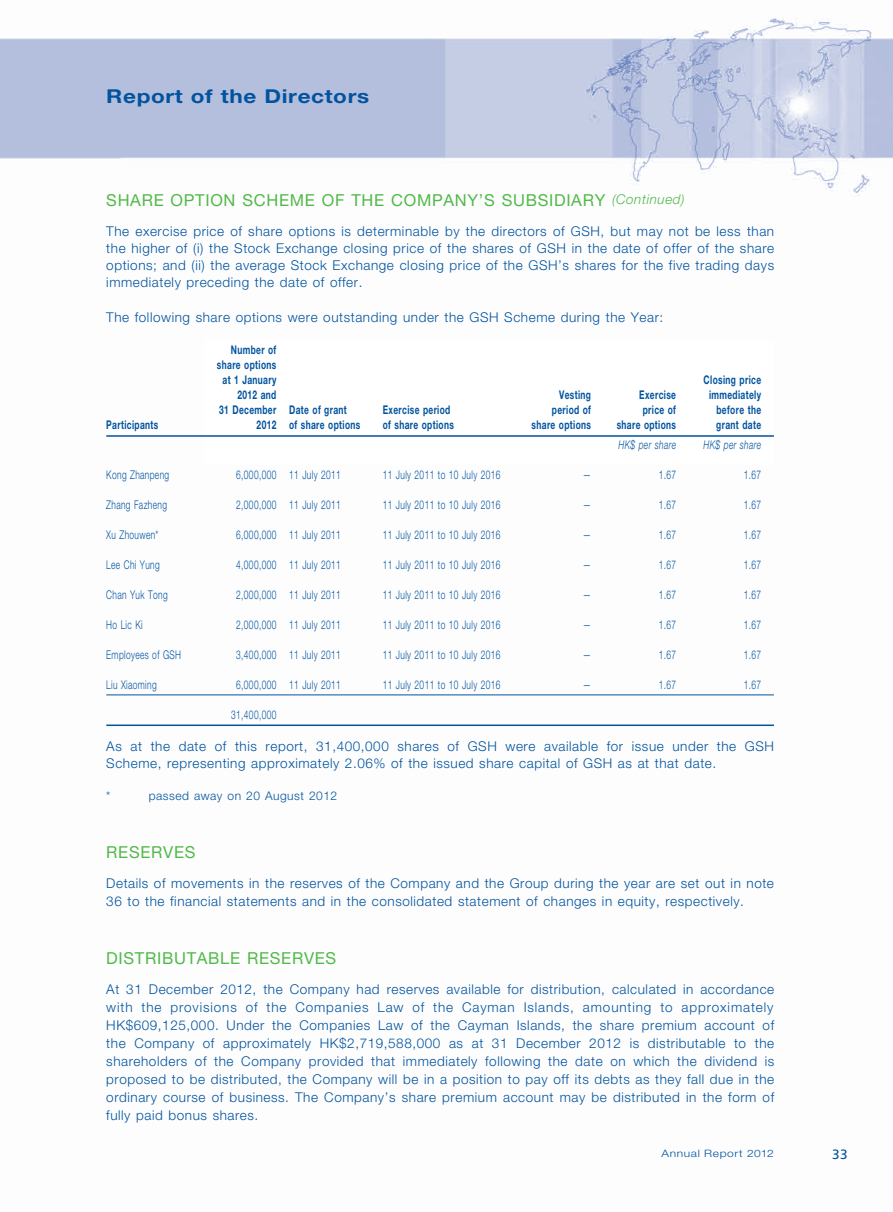
<style>
.page{position:relative;width:893px;height:1212px;background:#fff}
.page>*{position:absolute;margin:0;border:0;box-sizing:border-box;transform-origin:0 0}
.t1{font:700 19.2px "Helvetica Neue";letter-spacing:.03em;color:#01539e;scale:1.18 1}
.t2{font:16.5px "Helvetica Neue";letter-spacing:.04em;color:#51b948}
.t3{font:300 13.5px/18px "Helvetica Neue";letter-spacing:.04em;color:#01539e;text-align:justify}
.t4{font:italic 300 13.5px "Helvetica Neue";letter-spacing:.04em;color:#51b948}
.t5{font:13.5px "Frutiger";color:#01539e}
.t6{font:300 12px "Helvetica Neue";letter-spacing:.04em;color:#01539e;scale:.7 1}
.t7{font:700 12px/15px "Helvetica Neue";letter-spacing:.04em;color:#01539e;text-align:right;scale:.7 1}
.t8{font:300 12px "Helvetica Neue";letter-spacing:.04em;color:#01539e}
.t9{font:italic 300 12px "Helvetica Neue";letter-spacing:.04em;color:#01539e;scale:.7 1}
.t10{font:300 10.2px "Helvetica Neue";letter-spacing:.05em;color:#01539e;scale:1.18 1}
</style>
<div class="page">
<img style="left:0;top:18px;width:893px;height:678px">
<svg style="left:204px;top:341px;width:570px;height:124px"></svg>
<hr style="left:106px;top:435px;width:668px;height:2px;background:#01539e">
<hr style="left:106px;top:694px;width:668px;height:1px;background:#01539e">
<hr style="left:106px;top:724px;width:668px;height:2px;background:#01539e">
<h1 class="t1" style="left:106px;top:84px;width:224px">Report of the Directors</h1>
<p class="t2" style="left:106px;top:190px;width:257px">SHARE OPTION SCHEME OF THE</p>
<p class="t2" style="left:391px;top:190px;width:26px">COMPANY</p>
<p class="t2" style="left:479px;top:190px;width:35px">’S SUBSIDIARY</p>
<p class="t4" style="left:612px;top:192px;width:74px">(Continued)</p>
<p class="t3" style="left:106px;top:222px;width:669px;line-height:17.2px">The exercise price of share options is determinable by the directors of GSH, but may not be less than the higher of (i) the Stock Exchange closing price of the shares of GSH in the date of offer of the share options; and (ii) the average Stock Exchange closing price of the GSH’s shares for the five trading days immediately preceding the date of offer.</p>
<p class="t3" style="left:106px;top:308px;width:558px">The following share options were outstanding under the GSH Scheme during the Year:</p>
<p class="t7" style="left:106px;top:417px;width:76px">Participants</p>
<p class="t7" style="left:217px;top:342px;width:86px">Number of share options at 1 January<br>2012 and<br>31 December<br>2012</p>
<p class="t7" style="left:289px;top:402px;width:103px;text-align:left">Date of grant<br>of share options</p>
<p class="t7" style="left:383px;top:402px;width:103px;text-align:left">Exercise period of share options</p>
<p class="t7" style="left:532px;top:387px;width:86px">Vesting period of share options</p>
<p class="t7" style="left:617px;top:387px;width:86px">Exercise price of share options</p>
<p class="t7" style="left:704px;top:372px;width:84px">Closing price immediately before the grant date</p>
<p class="t9" style="left:618px;top:437px;width:84px">HK$ per share</p>
<p class="t9" style="left:704px;top:437px;width:84px">HK$ per share</p>
<p class="t6" style="left:106px;top:467px;width:91px">Kong Zhanpeng</p>
<p class="t6" style="left:236px;top:467px;width:151px">6,000,000 11 July 2011</p>
<p class="t6" style="left:383px;top:467px;width:170px">11 July 2011 to 10 July 2016</p>
<p class="t6" style="left:583px;top:467px;width:14px">—</p>
<p class="t6" style="left:659px;top:467px;width:26px">1.67</p>
<p class="t6" style="left:744px;top:467px;width:26px">1.67</p>
<p class="t6" style="left:106px;top:497px;width:88px">Zhang Fazheng</p>
<p class="t6" style="left:236px;top:497px;width:151px">2,000,000 11 July 2011</p>
<p class="t6" style="left:383px;top:497px;width:170px">11 July 2011 to 10 July 2016</p>
<p class="t6" style="left:583px;top:497px;width:14px">—</p>
<p class="t6" style="left:659px;top:497px;width:26px">1.67</p>
<p class="t6" style="left:744px;top:497px;width:26px">1.67</p>
<p class="t6" style="left:106px;top:527px;width:76px">Xu Zhouwen*</p>
<p class="t6" style="left:236px;top:527px;width:151px">6,000,000 11 July 2011</p>
<p class="t6" style="left:383px;top:527px;width:170px">11 July 2011 to 10 July 2016</p>
<p class="t6" style="left:583px;top:527px;width:14px">—</p>
<p class="t6" style="left:659px;top:527px;width:26px">1.67</p>
<p class="t6" style="left:744px;top:527px;width:26px">1.67</p>
<p class="t6" style="left:106px;top:557px;width:78px">Lee Chi Yung</p>
<p class="t6" style="left:236px;top:557px;width:151px">4,000,000 11 July 2011</p>
<p class="t6" style="left:383px;top:557px;width:170px">11 July 2011 to 10 July 2016</p>
<p class="t6" style="left:583px;top:557px;width:14px">—</p>
<p class="t6" style="left:659px;top:557px;width:26px">1.67</p>
<p class="t6" style="left:744px;top:557px;width:26px">1.67</p>
<p class="t6" style="left:106px;top:587px;width:89px">Chan Yuk Tong</p>
<p class="t6" style="left:236px;top:587px;width:151px">2,000,000 11 July 2011</p>
<p class="t6" style="left:383px;top:587px;width:170px">11 July 2011 to 10 July 2016</p>
<p class="t6" style="left:583px;top:587px;width:14px">—</p>
<p class="t6" style="left:659px;top:587px;width:26px">1.67</p>
<p class="t6" style="left:744px;top:587px;width:26px">1.67</p>
<p class="t6" style="left:106px;top:617px;width:54px">Ho Lic Ki</p>
<p class="t6" style="left:236px;top:617px;width:151px">2,000,000 11 July 2011</p>
<p class="t6" style="left:383px;top:617px;width:170px">11 July 2011 to 10 July 2016</p>
<p class="t6" style="left:583px;top:617px;width:14px">—</p>
<p class="t6" style="left:659px;top:617px;width:26px">1.67</p>
<p class="t6" style="left:744px;top:617px;width:26px">1.67</p>
<p class="t6" style="left:106px;top:647px;width:108px">Employees of GSH</p>
<p class="t6" style="left:236px;top:647px;width:151px">3,400,000 11 July 2011</p>
<p class="t6" style="left:383px;top:647px;width:170px">11 July 2011 to 10 July 2016</p>
<p class="t6" style="left:583px;top:647px;width:14px">—</p>
<p class="t6" style="left:659px;top:647px;width:26px">1.67</p>
<p class="t6" style="left:744px;top:647px;width:26px">1.67</p>
<p class="t6" style="left:106px;top:677px;width:73px">Liu Xiaoming</p>
<p class="t6" style="left:236px;top:677px;width:151px">6,000,000 11 July 2011</p>
<p class="t6" style="left:383px;top:677px;width:170px">11 July 2011 to 10 July 2016</p>
<p class="t6" style="left:583px;top:677px;width:14px">—</p>
<p class="t6" style="left:659px;top:677px;width:26px">1.67</p>
<p class="t6" style="left:744px;top:677px;width:26px">1.67</p>
<p class="t6" style="left:231px;top:707px;width:66px">31,400,000</p>
<p class="t3" style="left:106px;top:737px;width:669px;line-height:17.2px">As at the date of this report, 31,400,000 shares of GSH were available for issue under the GSH<br>Scheme, representing approximately 2.06% of the issued share capital of GSH as at that date.</p>
<p class="t8" style="left:106px;top:789px;width:6px">*</p>
<p class="t8" style="left:149px;top:789px;width:190px">passed away on 20 August 2012</p>
<p class="t2" style="left:106px;top:842px;width:91px">RESERVES</p>
<p class="t3" style="left:106px;top:874px;width:669px">Details of movements in the reserves of the Company and the Group during the year are set out in note<br>36 to the financial statements and in the consolidated statement of changes in equity, respectively.</p>
<p class="t2" style="left:106px;top:948px;width:231px">DISTRIBUTABLE RESERVES</p>
<p class="t3" style="left:106px;top:980px;width:669px">At 31 December 2012, the Company had reserves available for distribution, calculated in accordance with the provisions of the Companies Law of the Cayman Islands, amounting to approximately HK$609,125,000. Under the Companies Law of the Cayman Islands, the share premium account of the Company of approximately HK$2,719,588,000 as at 31 December 2012 is distributable to the shareholders of the Company provided that immediately following the date on which the dividend is proposed to be distributed, the Company will be in a position to pay off its debts as they fall due in the ordinary course of business. The Company’s share premium account may be distributed in the form of fully paid bonus shares.</p>
<p class="t10" style="left:662px;top:1147px;width:97px">Annual Report 2012</p>
<p class="t5" style="left:832px;top:1146px;width:17px">33</p>
</div>
